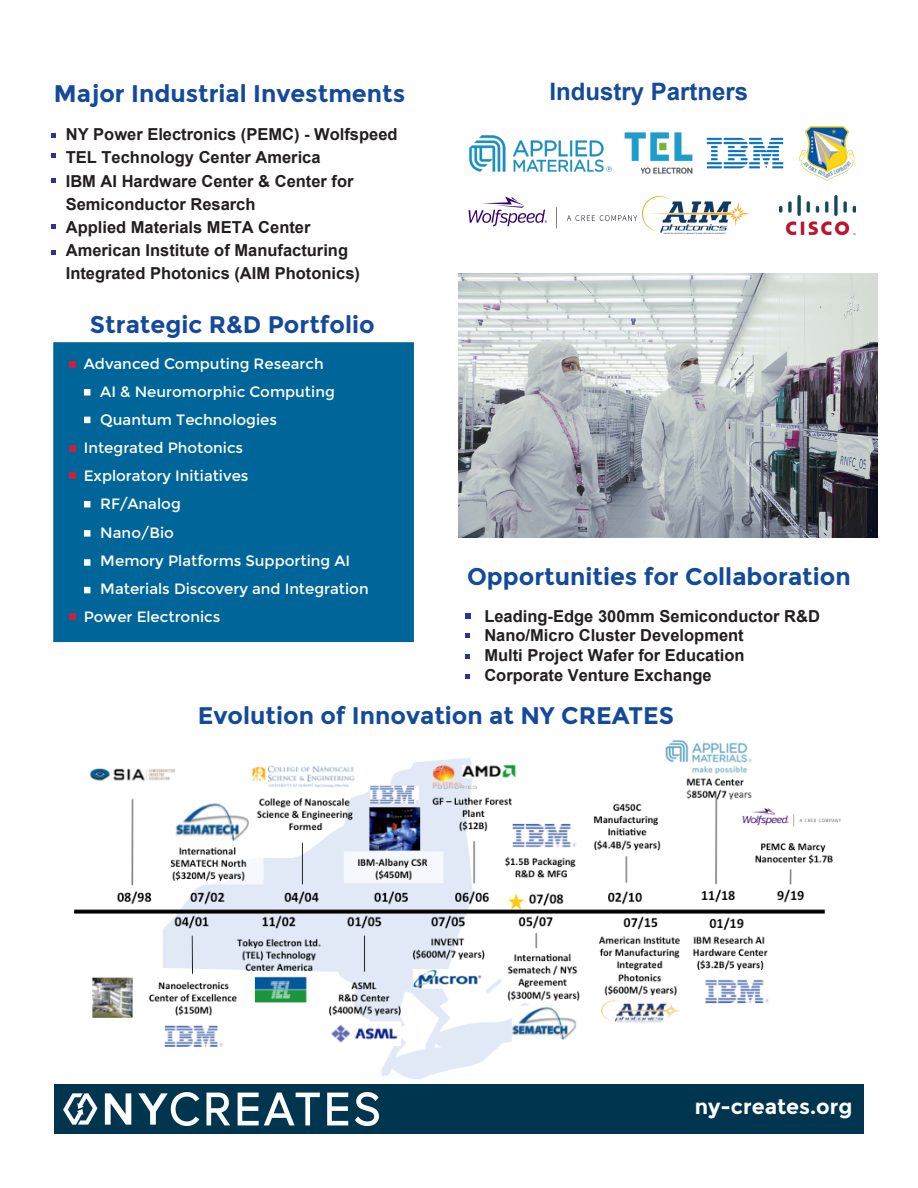
<style>
.page{position:relative;width:918px;height:1188px;background:#fff}
.page>*{position:absolute;margin:0;border:0;box-sizing:border-box;transform-origin:0 0}
.t1{font:700 24px "Montserrat";color:#144a9b}
.t2{font:700 24px "Arial";color:#144a9b}
.t3{font:700 21px "Montserrat";color:#fff}
.t4{font:700 16.5px/23.1px "Arial";color:#231f20}
.t5{font:15px "Montserrat";color:#fff}
</style>
<div class="page">
<div style="left:54px;top:1084px;width:810px;height:50px;background:#00354f"></div>
<div style="left:53px;top:342px;width:361px;height:300px;background:#069;border:1px solid #069"></div>
<svg style="left:84px;top:417px;width:6px;height:6px"></svg>
<div style="left:84px;top:389px;width:6px;height:7px;background:#fff;border:2px solid #fff"></div>
<svg style="left:84px;top:501px;width:6px;height:6px"></svg>
<svg style="left:84px;top:530px;width:6px;height:7px"></svg>
<svg style="left:84px;top:587px;width:6px;height:6px"></svg>
<svg style="left:84px;top:559px;width:6px;height:7px"></svg>
<img style="left:780px;top:195px;width:75px;height:40px">
<img style="left:799px;top:126px;width:55px;height:54px">
<img style="left:706px;top:137px;width:78px;height:32px">
<img style="left:625px;top:133px;width:68px;height:40px">
<img style="left:468px;top:164px;width:173px;height:65px">
<img style="left:468px;top:135px;width:146px;height:39px">
<img style="left:643px;top:196px;width:106px;height:37px">
<svg style="left:51px;top:153px;width:5px;height:5px"></svg>
<svg style="left:51px;top:178px;width:5px;height:5px"></svg>
<svg style="left:51px;top:224px;width:5px;height:5px"></svg>
<svg style="left:51px;top:250px;width:5px;height:5px"></svg>
<svg style="left:465px;top:633px;width:5px;height:5px"></svg>
<svg style="left:465px;top:654px;width:5px;height:5px"></svg>
<svg style="left:465px;top:674px;width:5px;height:5px"></svg>
<svg style="left:465px;top:613px;width:5px;height:5px"></svg>
<svg style="left:69px;top:445px;width:6px;height:6px"></svg>
<svg style="left:69px;top:361px;width:6px;height:6px"></svg>
<svg style="left:69px;top:472px;width:6px;height:6px"></svg>
<svg style="left:69px;top:613px;width:6px;height:6px"></svg>
<svg style="left:51px;top:133px;width:5px;height:5px"></svg>
<img style="left:75px;top:741px;width:766px;height:338px">
<img style="left:459px;top:274px;width:419px;height:264px">
<img style="left:63px;top:1092px;width:316px;height:33px">
<p class="t1" style="left:54px;top:79px;width:353px">Major Industrial Investments</p>
<p class="t4" style="left:66px;top:123px;width:333px">NY Power Electronics (PEMC) - Wolfspeed TEL Technology Center America<br>IBM AI Hardware Center &amp; Center for Semiconductor Resarch<br>Applied Materials META Center<br>American Institute of Manufacturing Integrated Photonics (AIM Photonics)</p>
<p class="t1" style="left:90px;top:310px;width:286px">Strategic R&amp;D Portfolio</p>
<p class="t5" style="left:84px;top:355px;width:241px">Advanced Computing Research</p>
<p class="t5" style="left:100px;top:383px;width:236px">AI &amp; Neuromorphic Computing</p>
<p class="t5" style="left:100px;top:411px;width:178px">Quantum Technologies</p>
<p class="t5" style="left:84px;top:440px;width:161px">Integrated Photonics</p>
<p class="t5" style="left:84px;top:467px;width:166px">Exploratory Initiatives</p>
<p class="t5" style="left:100px;top:495px;width:82px">RF/Analog</p>
<p class="t5" style="left:100px;top:524px;width:75px">Nano/Bio</p>
<p class="t5" style="left:100px;top:552px;width:252px">Memory Platforms Supporting AI</p>
<p class="t5" style="left:100px;top:580px;width:270px">Materials Discovery and Integration</p>
<p class="t5" style="left:84px;top:608px;width:138px">Power Electronics</p>
<h1 class="t2" style="left:550px;top:75px;width:200px">Industry Partners</h1>
<p class="t1" style="left:467px;top:563px;width:385px">Opportunities for Collaboration</p>
<p class="t4" style="left:484px;top:606px;width:337px;line-height:19.8px">Leading-Edge 300mm Semiconductor R&amp;D Nano/Micro Cluster Development<br>Multi Project Wafer for Education Corporate Venture Exchange</p>
<p class="t1" style="left:198px;top:701px;width:478px">Evolution of Innovation at NY CREATES</p>
<p class="t3" style="left:695px;top:1094px;width:159px">ny-creates.org</p>
</div>
